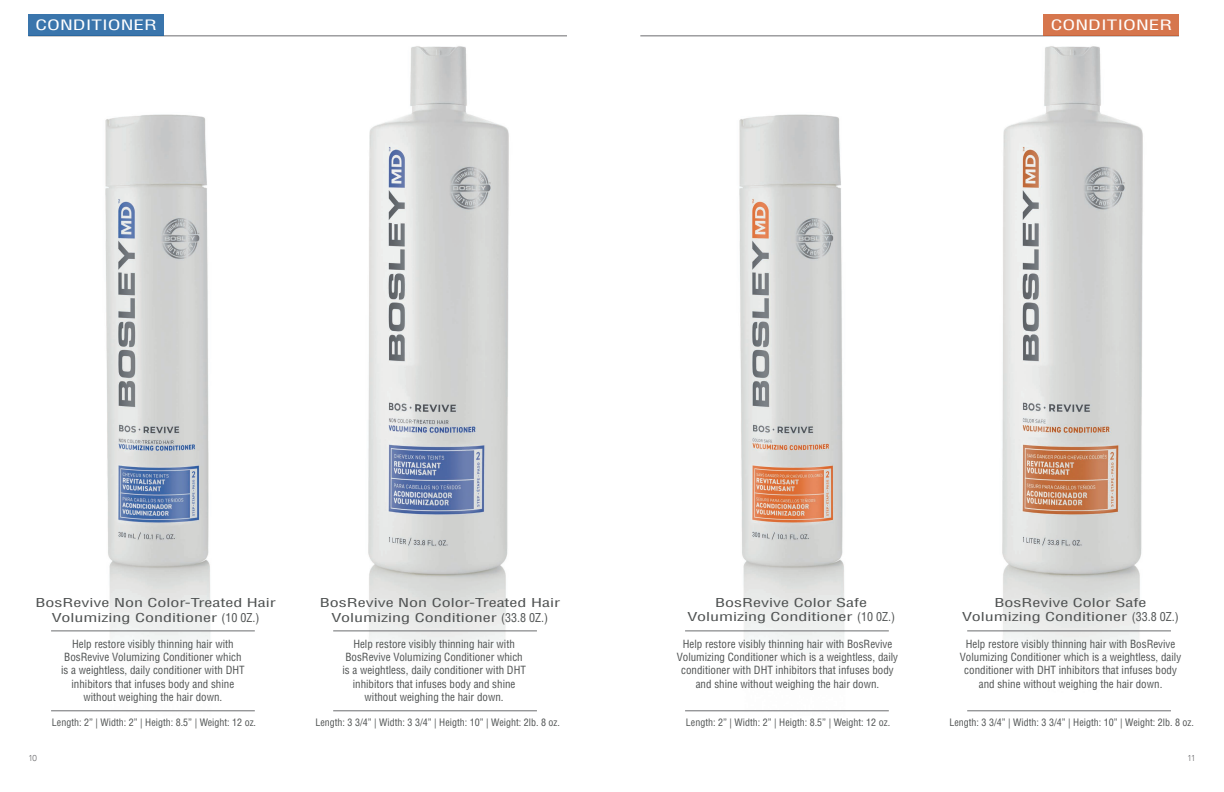
<style>
.page{position:relative;width:1224px;height:792px;background:#fff}
.page>*{position:absolute;margin:0;border:0;box-sizing:border-box;transform-origin:0 0}
.t1{font:condensed 14px "Helvetica LT Std";color:#fff;scale:1.5 1}
.t2{font:condensed 12px/14.4px "Helvetica LT Std";color:#4f5252;text-align:center;scale:1.5 1}
.t3{font:condensed 11px/13.2px "Helvetica LT Std";color:#4f5252;text-align:center}
.t4{font:condensed 10px "Helvetica LT Std";color:#4f5252}
.t5{font:300 8.5px "Avenir";color:#636366}
</style>
<div class="page">
<img style="left:51px;top:114px;width:204px;height:597px">
<img style="left:685px;top:114px;width:204px;height:597px">
<img style="left:333px;top:46px;width:204px;height:665px">
<img style="left:967px;top:46px;width:204px;height:665px">
<hr style="left:28px;top:36px;width:539px;height:1px;background:#6c6d70">
<hr style="left:51px;top:711px;width:204px;height:1px;background:#6c6d70">
<hr style="left:685px;top:711px;width:204px;height:1px;background:#6c6d70">
<hr style="left:333px;top:711px;width:204px;height:1px;background:#6c6d70">
<hr style="left:967px;top:711px;width:204px;height:1px;background:#6c6d70">
<hr style="left:51px;top:631px;width:204px;height:1px;background:#6c6d70">
<hr style="left:685px;top:631px;width:204px;height:1px;background:#6c6d70">
<hr style="left:333px;top:631px;width:204px;height:1px;background:#6c6d70">
<hr style="left:967px;top:631px;width:204px;height:1px;background:#6c6d70">
<hr style="left:640px;top:36px;width:539px;height:1px;background:#6c6d70">
<div style="left:1043px;top:14px;width:136px;height:22px;background:#d6764d"></div>
<div style="left:28px;top:14px;width:136px;height:22px;background:#3a75ac"></div>
<p class="t1" style="left:36px;top:16px;width:82px">CONDITIONER</p>
<p class="t1" style="left:1051px;top:16px;width:82px">CONDITIONER</p>
<p class="t2" style="left:36px;top:596px;width:162px">BosRevive Non Color-Treated Hair<br>Volumizing Conditioner (10 0Z.)</p>
<p class="t2" style="left:320px;top:596px;width:162px">BosRevive Non Color-Treated Hair<br>Volumizing Conditioner (33.8 0Z.)</p>
<p class="t2" style="left:687px;top:595px;width:140px">BosRevive Color Safe<br>Volumizing Conditioner (10 0Z.)</p>
<p class="t2" style="left:962px;top:595px;width:146px">BosRevive Color Safe<br>Volumizing Conditioner (33.8 0Z.)</p>
<p class="t3" style="left:61px;top:637px;width:185px">Help restore visibly thinning hair with BosRevive Volumizing Conditioner which is a weightless, daily conditioner with DHT inhibitors that infuses body and shine without weighing the hair down.</p>
<p class="t3" style="left:342px;top:637px;width:185px">Help restore visibly thinning hair with BosRevive Volumizing Conditioner which is a weightless, daily conditioner with DHT inhibitors that infuses body and shine without weighing the hair down.</p>
<p class="t3" style="left:677px;top:637px;width:223px">Help restore visibly thinning hair with BosRevive Volumizing Conditioner which is a weightless, daily conditioner with DHT inhibitors that infuses body and shine without weighing the hair down.</p>
<p class="t3" style="left:960px;top:637px;width:223px">Help restore visibly thinning hair with BosRevive Volumizing Conditioner which is a weightless, daily conditioner with DHT inhibitors that infuses body and shine without weighing the hair down.</p>
<p class="t4" style="left:52px;top:716px;width:206px">Length: 2” | Width: 2” | Heigth: 8.5” | Weight: 12 oz.</p>
<p class="t4" style="left:315px;top:716px;width:246px">Length: 3 3/4” | Width: 3 3/4” | Heigth: 10” | Weight: 2lb. 8 oz.</p>
<p class="t4" style="left:686px;top:716px;width:206px">Length: 2” | Width: 2” | Heigth: 8.5” | Weight: 12 oz.</p>
<p class="t4" style="left:949px;top:716px;width:246px">Length: 3 3/4” | Width: 3 3/4” | Heigth: 10” | Weight: 2lb. 8 oz.</p>
<p class="t5" style="left:28px;top:753px;width:10px">10</p>
<p class="t5" style="left:1188px;top:753px;width:10px">11</p>
</div>
